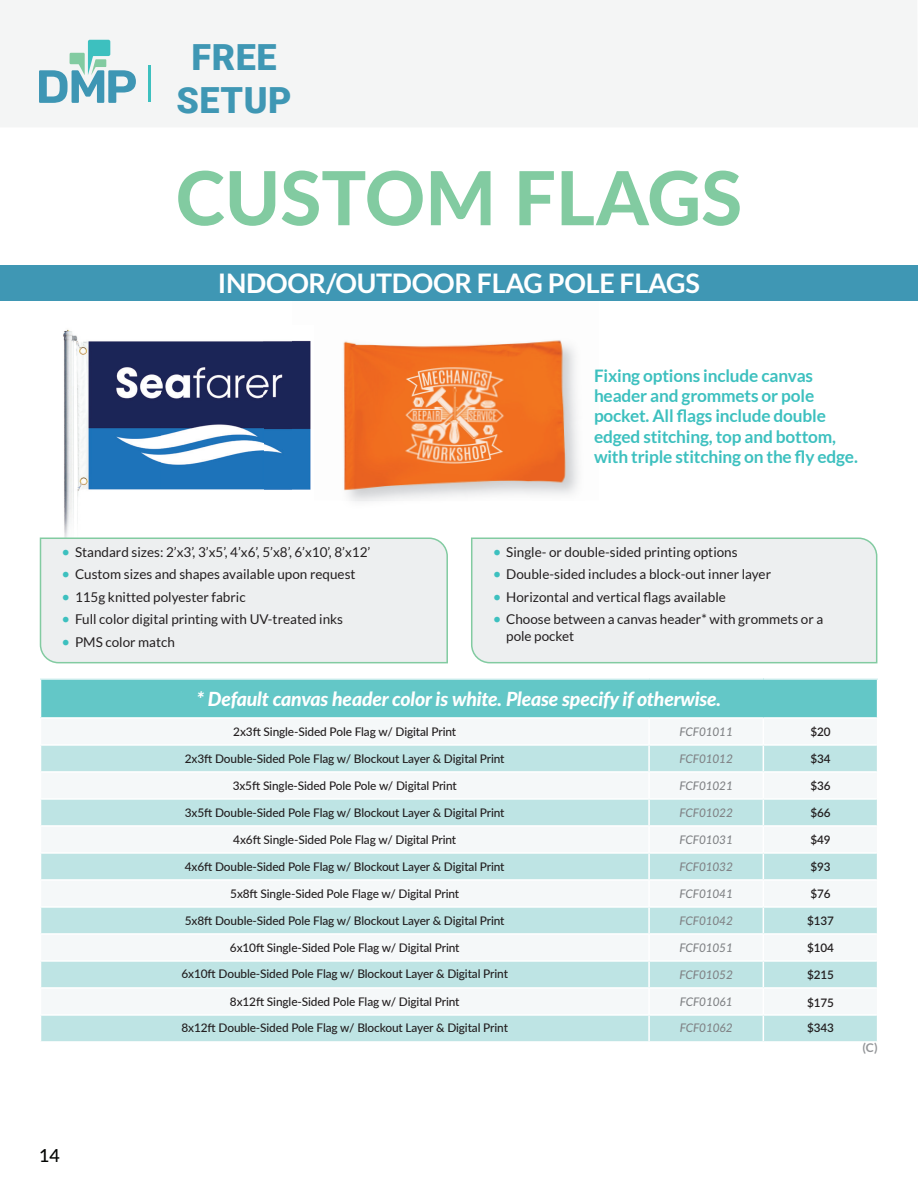
<style>
.page{position:relative;width:918px;height:1188px;background:#fff}
.page>*{position:absolute;margin:0;border:0;box-sizing:border-box;transform-origin:0 0}
.t1{font:800 74.55px "Lato";color:#82cba1}
.t2{font:900 36px/43.2px "Roboto";letter-spacing:.015em;color:#3f97b4;text-align:center}
.t3{font:700 27px "Lato";letter-spacing:-.01em;color:#fff}
.t4{font:italic 800 19.5px "Lato";letter-spacing:-.01em;color:#fff}
.t5{font:500 18px "Lato";color:#040503}
.t6{font:700 17.25px/20.4px "Lato";letter-spacing:-.01em;color:#3dc0bf}
.t7{font:13.5px/16.5px "Lato";color:#231f20}
.t8{font:700 12px "Lato";color:#939598}
.t9{font:500 11.85px "Lato";letter-spacing:-.01em;color:#231f20}
.t10{font:italic 500 11.85px "Lato";letter-spacing:-.01em;color:#808285}
.t11{font:600 11.7px "Lato";letter-spacing:-.01em;color:#231f20}
.s1{font-size:15px;color:#3dc0bf}
</style>
<div class="page">
<div style="left:0;top:0;width:918px;height:127px;background:#f4f5f5"></div>
<hr style="left:148px;top:65px;width:3px;height:37px;background:#3dc0bf">
<svg style="left:39px;top:40px;width:97px;height:63px"></svg>
<hr style="left:917px;top:1020px;width:1px;height:168px;background:#3f97b4">
<img style="left:343px;top:340px;width:236px;height:160px">
<img style="left:63px;top:329px;width:229px;height:208px">
<img style="left:292px;top:340px;width:19px;height:150px">
<div style="left:471px;top:537px;width:407px;height:127px;background:#edeff0"></div>
<div style="left:39px;top:537px;width:409px;height:127px;background:#edeff0"></div>
<div style="left:0;top:265px;width:918px;height:35px;background:#3f97b4"></div>
<div style="left:40px;top:679px;width:838px;height:39px;background:#63c7c7"></div>
<svg style="left:41px;top:746px;width:836px;height:295px;fill:#bee4e4"></svg>
<hr style="left:40px;top:678px;width:609px;height:2px;background:#fff">
<hr style="left:40px;top:680px;width:1px;height:37px;background:#fff">
<hr style="left:649px;top:678px;width:114px;height:2px;background:#fff">
<hr style="left:763px;top:678px;width:115px;height:2px;background:#fff">
<hr style="left:877px;top:680px;width:1px;height:38px;background:#fff">
<hr style="left:40px;top:717px;width:609px;height:2px;background:#fff">
<hr style="left:649px;top:717px;width:114px;height:2px;background:#fff">
<hr style="left:763px;top:717px;width:114px;height:2px;background:#fff">
<hr style="left:40px;top:771px;width:609px;height:2px;background:#fff">
<hr style="left:649px;top:771px;width:114px;height:2px;background:#fff">
<hr style="left:763px;top:771px;width:114px;height:2px;background:#fff">
<hr style="left:648px;top:746px;width:2px;height:25px;background:#fff">
<hr style="left:648px;top:773px;width:2px;height:25px;background:#fff">
<hr style="left:648px;top:827px;width:2px;height:25px;background:#fff">
<hr style="left:648px;top:881px;width:2px;height:25px;background:#fff">
<hr style="left:648px;top:935px;width:2px;height:25px;background:#fff">
<hr style="left:648px;top:989px;width:2px;height:25px;background:#fff">
<hr style="left:40px;top:798px;width:609px;height:2px;background:#fff">
<hr style="left:649px;top:798px;width:114px;height:2px;background:#fff">
<hr style="left:763px;top:798px;width:114px;height:2px;background:#fff">
<hr style="left:648px;top:800px;width:2px;height:25px;background:#fff">
<hr style="left:40px;top:825px;width:609px;height:2px;background:#fff">
<hr style="left:649px;top:825px;width:114px;height:2px;background:#fff">
<hr style="left:763px;top:825px;width:114px;height:2px;background:#fff">
<hr style="left:40px;top:852px;width:609px;height:2px;background:#fff">
<hr style="left:649px;top:852px;width:114px;height:2px;background:#fff">
<hr style="left:763px;top:852px;width:114px;height:2px;background:#fff">
<hr style="left:648px;top:854px;width:2px;height:25px;background:#fff">
<hr style="left:40px;top:879px;width:609px;height:2px;background:#fff">
<hr style="left:649px;top:879px;width:114px;height:2px;background:#fff">
<hr style="left:763px;top:879px;width:114px;height:2px;background:#fff">
<hr style="left:40px;top:906px;width:609px;height:2px;background:#fff">
<hr style="left:649px;top:906px;width:114px;height:2px;background:#fff">
<hr style="left:763px;top:906px;width:114px;height:2px;background:#fff">
<hr style="left:648px;top:908px;width:2px;height:25px;background:#fff">
<hr style="left:40px;top:933px;width:609px;height:2px;background:#fff">
<hr style="left:649px;top:933px;width:114px;height:2px;background:#fff">
<hr style="left:763px;top:933px;width:114px;height:2px;background:#fff">
<hr style="left:40px;top:960px;width:609px;height:2px;background:#fff">
<hr style="left:649px;top:960px;width:114px;height:2px;background:#fff">
<hr style="left:763px;top:960px;width:114px;height:2px;background:#fff">
<hr style="left:648px;top:962px;width:2px;height:25px;background:#fff">
<hr style="left:40px;top:987px;width:609px;height:2px;background:#fff">
<hr style="left:649px;top:987px;width:114px;height:2px;background:#fff">
<hr style="left:763px;top:987px;width:114px;height:2px;background:#fff">
<hr style="left:40px;top:1014px;width:609px;height:2px;background:#fff">
<hr style="left:649px;top:1014px;width:114px;height:2px;background:#fff">
<hr style="left:763px;top:1014px;width:114px;height:2px;background:#fff">
<hr style="left:648px;top:1016px;width:2px;height:25px;background:#fff">
<svg style="left:763px;top:745px;width:1px;height:296px"></svg>
<h2 class="t2" style="left:176px;top:35px;width:117px">FREE<br>SETUP</h2>
<h1 class="t1" style="left:176px;top:143px;width:568px">CUSTOM FLAGS</h1>
<h3 class="t3" style="left:218px;top:268px;width:484px">INDOOR/OUTDOOR FLAG POLE FLAGS</h3>
<p class="t7" style="left:62px;top:543px;width:310px"><span class="s1">•</span> Standard sizes: 2’x3’, 3’x5’, 4’x6’, 5’x8’, 6’x10’, 8’x12’</p>
<p class="t7" style="left:62px;top:566px;width:296px"><span class="s1">•</span> Custom sizes and shapes available upon request</p>
<p class="t7" style="left:62px;top:588px;width:186px"><span class="s1">•</span> 115g knitted polyester fabric</p>
<p class="t7" style="left:62px;top:611px;width:283px"><span class="s1">•</span> Full color digital printing with UV-treated inks</p>
<p class="t7" style="left:62px;top:633px;width:115px"><span class="s1">•</span> PMS color match</p>
<h3 class="t6" style="left:594px;top:365px;width:265px">Fixing options include canvas header and grommets or pole pocket. All flags include double edged stitching, top and bottom, with triple stitching on the fly edge.</h3>
<p class="t7" style="left:493px;top:543px;width:246px"><span class="s1">•</span> Single- or double-sided printing options</p>
<p class="t7" style="left:493px;top:566px;width:280px"><span class="s1">•</span> Double-sided includes a block-out inner layer</p>
<p class="t7" style="left:493px;top:588px;width:235px"><span class="s1">•</span> Horizontal and vertical flags available</p>
<p class="t7" style="left:506px;top:611px;width:319px;text-indent:-14px"><span class="s1">•</span> Choose between a canvas header* with grommets or a pole pocket</p>
<h3 class="t5" style="left:39px;top:1142px;width:22px">14</h3>
<h3 class="t4" style="left:196px;top:685px;width:526px">* Default canvas header color is white. Please specify if otherwise.</h3>
<p class="t9" style="left:233px;top:723px;width:224px">2x3ft Single-Sided Pole Flag w/ Digital Print</p>
<p class="t10" style="left:679px;top:723px;width:55px">FCF01011</p>
<p class="t11" style="left:810px;top:723px;width:22px">$20</p>
<p class="t9" style="left:185px;top:750px;width:321px">2x3ft Double-Sided Pole Flag w/ Blockout Layer &amp; Digital Print</p>
<p class="t10" style="left:679px;top:750px;width:55px">FCF01012</p>
<p class="t11" style="left:810px;top:750px;width:22px">$34</p>
<p class="t9" style="left:233px;top:777px;width:226px">3x5ft Single-Sided Pole Pole w/ Digital Print</p>
<p class="t10" style="left:679px;top:777px;width:55px">FCF01021</p>
<p class="t11" style="left:810px;top:777px;width:22px">$36</p>
<p class="t9" style="left:185px;top:804px;width:321px">3x5ft Double-Sided Pole Flag w/ Blockout Layer &amp; Digital Print</p>
<p class="t10" style="left:679px;top:804px;width:55px">FCF01022</p>
<p class="t11" style="left:810px;top:804px;width:22px">$66</p>
<p class="t9" style="left:233px;top:831px;width:224px">4x6ft Single-Sided Pole Flag w/ Digital Print</p>
<p class="t10" style="left:679px;top:831px;width:55px">FCF01031</p>
<p class="t11" style="left:810px;top:831px;width:22px">$49</p>
<p class="t9" style="left:185px;top:858px;width:321px">4x6ft Double-Sided Pole Flag w/ Blockout Layer &amp; Digital Print</p>
<p class="t10" style="left:679px;top:858px;width:55px">FCF01032</p>
<p class="t11" style="left:810px;top:858px;width:22px">$93</p>
<p class="t9" style="left:230px;top:885px;width:230px">5x8ft Single-Sided Pole Flage w/ Digital Print</p>
<p class="t10" style="left:679px;top:885px;width:55px">FCF01041</p>
<p class="t11" style="left:810px;top:885px;width:22px">$76</p>
<p class="t9" style="left:185px;top:912px;width:321px">5x8ft Double-Sided Pole Flag w/ Blockout Layer &amp; Digital Print</p>
<p class="t10" style="left:679px;top:912px;width:55px">FCF01042</p>
<p class="t11" style="left:807px;top:912px;width:28px">$137</p>
<p class="t9" style="left:230px;top:939px;width:231px">6x10ft Single-Sided Pole Flag w/ Digital Print</p>
<p class="t10" style="left:679px;top:939px;width:55px">FCF01051</p>
<p class="t11" style="left:807px;top:939px;width:28px">$104</p>
<p class="t9" style="left:181px;top:965px;width:328px">6x10ft Double-Sided Pole Flag w/ Blockout Layer &amp; Digital Print</p>
<p class="t10" style="left:679px;top:966px;width:55px">FCF01052</p>
<p class="t11" style="left:807px;top:966px;width:28px">$215</p>
<p class="t9" style="left:230px;top:993px;width:231px">8x12ft Single-Sided Pole Flag w/ Digital Print</p>
<p class="t10" style="left:680px;top:993px;width:54px">FCF01061</p>
<p class="t11" style="left:807px;top:994px;width:28px">$175</p>
<p class="t9" style="left:181px;top:1020px;width:328px">8x12ft Double-Sided Pole Flag w/ Blockout Layer &amp; Digital Print</p>
<p class="t10" style="left:680px;top:1019px;width:54px">FCF01062</p>
<p class="t11" style="left:807px;top:1019px;width:28px">$343</p>
<p class="t8" style="left:863px;top:1041px;width:17px">(C)</p>
</div>
